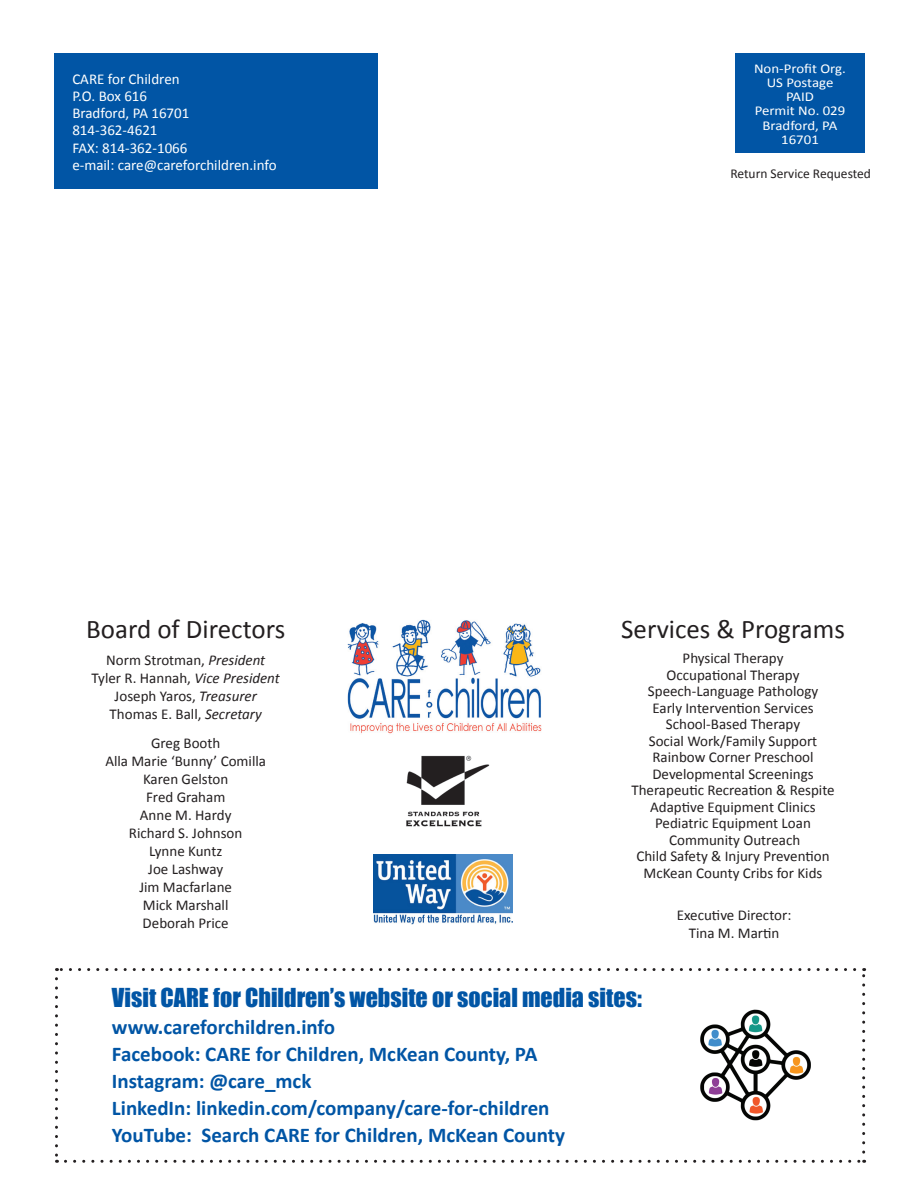
<style>
.page{position:relative;width:918px;height:1188px;background:#fff}
.page>*{position:absolute;margin:0;border:0;box-sizing:border-box;transform-origin:0 0}
.t1{font:27px "Calibri";color:#231f20}
.t2{font:24px "Impact";color:#0155a5}
.t3{font:700 21px/27px "Calibri";color:#0155a5}
.t4{font:15px/18px "Calibri";color:#231f20;text-align:center}
.t5{font:15px/17.2px "Calibri";color:#fff}
.t6{font:13.5px/14.2px "Calibri";color:#fff;text-align:center;scale:1.1 1}
.t7{font:13.5px "Calibri";color:#231f20}
.s1{font-style:italic}
</style>
<div class="page">
<div style="left:55px;top:54px;width:323px;height:135px;background:#0155a5"></div>
<div style="left:735px;top:54px;width:130px;height:99px;background:#0155a5"></div>
<img style="left:347px;top:619px;width:195px;height:115px">
<img style="left:406px;top:755px;width:83px;height:72px">
<img style="left:374px;top:854px;width:139px;height:71px">
<svg style="left:55px;top:979px;width:3px;height:184px"></svg>
<svg style="left:65px;top:1160px;width:800px;height:3px"></svg>
<svg style="left:862px;top:968px;width:3px;height:184px"></svg>
<svg style="left:56px;top:968px;width:799px;height:3px"></svg>
<img style="left:700px;top:1009px;width:111px;height:112px">
<p class="t5" style="left:72px;top:70px;width:206px">CARE for Children<br>P.O. Box 616<br>Bradford, PA 16701<br>814-362-4621<br>FAX: 814-362-1066<br>e-mail: care@careforchildren.info</p>
<h1 class="t1" style="left:86px;top:612px;width:201px">Board of Directors</h1>
<p class="t4" style="left:92px;top:651px;width:190px">Norm Strotman, <span class="s1">President<br></span>Tyler R. Hannah, <span class="s1">Vice President<br></span>Joseph Yaros, <span class="s1">Treasurer<br></span>Thomas E. Ball, <span class="s1">Secretary</span></p>
<p class="t4" style="left:105px;top:734px;width:162px">Greg Booth<br>Alla Marie ‘Bunny’ Comilla<br>Karen Gelston<br>Fred Graham<br>Anne M. Hardy<br>Richard S. Johnson<br>Lynne Kuntz<br>Joe Lashway<br>Jim Macfarlane<br>Mick Marshall<br>Deborah Price</p>
<p class="t6" style="left:754px;top:61px;width:85px">Non-Profit Org.<br>US Postage<br>PAID<br>Permit No. 029<br>Bradford, PA<br>16701</p>
<p class="t7" style="left:730px;top:165px;width:142px">Return Service Requested</p>
<h1 class="t1" style="left:621px;top:612px;width:225px">Services &amp; Programs</h1>
<p class="t4" style="left:631px;top:650px;width:205px;line-height:16.5px">Physical Therapy<br>Occupational Therapy<br>Speech-Language Pathology<br>Early Intervention Services<br>School-Based Therapy<br>Social Work/Family Support<br>Rainbow Corner Preschool<br>Developmental Screenings<br>Therapeutic Recreation &amp; Respite<br>Adaptive Equipment Clinics<br>Pediatric Equipment Loan<br>Community Outreach<br>Child Safety &amp; Injury Prevention<br>McKean County Cribs for Kids</p>
<p class="t4" style="left:677px;top:906px;width:116px">Executive Director:<br>Tina M. Martin</p>
<h2 class="t2" style="left:112px;top:979px;width:531px">Visit CARE for Children’s website or social media sites:</h2>
<h3 class="t3" style="left:112px;top:1014px;width:455px">www.careforchildren.info<br>Facebook: CARE for Children, McKean County, PA Instagram: @care_mck<br>LinkedIn: linkedin.com/company/care-for-children YouTube: Search CARE for Children, McKean County</h3>
</div>
